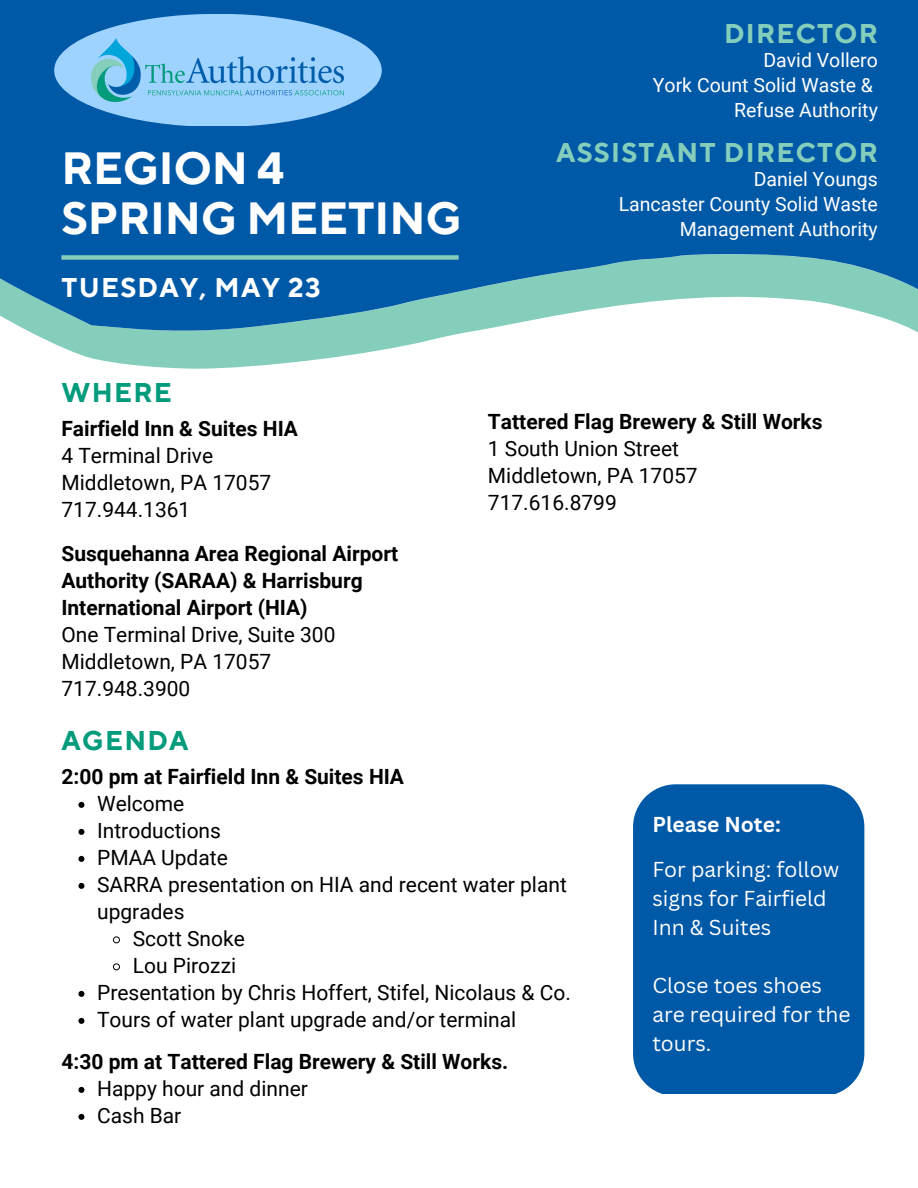
<style>
.page{position:relative;width:918px;height:1188px;background:#fff}
.page>*{position:absolute;margin:0;border:0;box-sizing:border-box;transform-origin:0 0}
.t1{font:700 45px/49.5px "TT Norms Pro";color:#fff}
.t2{font:700 27px "TT Norms Pro";letter-spacing:.05em;color:#85cebc}
.t3{font:700 27px "TT Norms Pro";letter-spacing:.05em;color:#fff}
.t4{font:700 27px "TT Norms Pro";letter-spacing:.05em;color:#029b7b}
.t5{font:21px/27px "Roboto";color:#000}
.t6{font:700 21px/27px "Roboto";color:#000}
.t7{font:21px/45px "Canva Sans";color:#fff}
.t8{font:19.5px "Roboto";color:#fff}
.s1{font-weight:400}
.s2{font-weight:700}
</style>
<div class="page">
<svg style="left:69px;top:350px;width:312px;height:19px;fill:#85cebc"></svg>
<svg style="left:0;top:0;width:918px;height:350px;background:#2172af"></svg>
<div style="left:54px;top:14px;width:328px;height:112px;background:#9ed3ff;border-radius:50%"></div>
<img style="left:92px;top:39px;width:252px;height:63px">
<div style="left:61px;top:255px;width:398px;height:5px;background:#85cebc"></div>
<div style="left:633px;top:784px;width:231px;height:310px;background:#0059a7"></div>
<svg style="left:78px;top:802px;width:6px;height:6px"></svg>
<svg style="left:78px;top:829px;width:6px;height:6px"></svg>
<svg style="left:78px;top:856px;width:6px;height:6px"></svg>
<svg style="left:78px;top:883px;width:6px;height:6px"></svg>
<svg style="left:113px;top:936px;width:7px;height:8px"></svg>
<svg style="left:113px;top:963px;width:7px;height:8px"></svg>
<svg style="left:78px;top:991px;width:6px;height:6px"></svg>
<svg style="left:78px;top:1018px;width:6px;height:6px"></svg>
<svg style="left:78px;top:1087px;width:6px;height:6px"></svg>
<svg style="left:78px;top:1114px;width:6px;height:6px"></svg>
<p class="t1" style="left:61px;top:146px;width:402px">REGION 4<br>SPRING MEETING</p>
<p class="t3" style="left:61px;top:271px;width:261px">TUESDAY, MAY 23</p>
<p class="t2" style="left:724px;top:17px;width:155px">DIRECTOR</p>
<p class="t8" style="left:763px;top:49px;width:116px">David Vollero</p>
<p class="t8" style="left:653px;top:74px;width:222px">York Count Solid Waste &amp;</p>
<p class="t8" style="left:734px;top:99px;width:145px">Refuse Authority</p>
<p class="t2" style="left:556px;top:136px;width:323px">ASSISTANT DIRECTOR</p>
<p class="t8" style="left:754px;top:168px;width:126px">Daniel Youngs</p>
<p class="t8" style="left:619px;top:193px;width:261px">Lancaster County Solid Waste</p>
<p class="t8" style="left:680px;top:218px;width:200px">Management Authority</p>
<p class="t4" style="left:61px;top:376px;width:112px">WHERE</p>
<p class="t6" style="left:61px;top:415px;width:238px">Fairfield Inn &amp; Suites HIA<br><span class="s1">4 Terminal Drive</span></p>
<p class="t5" style="left:61px;top:469px;width:211px">Middletown, PA 17057<br>717.944.1361</p>
<p class="t6" style="left:61px;top:540px;width:338px">Susquehanna Area Regional Airport</p>
<p class="t6" style="left:61px;top:567px;width:303px">Authority (SARAA) &amp; Harrisburg</p>
<p class="t6" style="left:61px;top:594px;width:248px">International Airport (HIA)</p>
<p class="t5" style="left:61px;top:621px;width:276px">One Terminal Drive, Suite 300</p>
<p class="t5" style="left:61px;top:648px;width:211px">Middletown, PA 17057<br>717.948.3900</p>
<p class="t4" style="left:61px;top:724px;width:129px">AGENDA</p>
<p class="t6" style="left:61px;top:763px;width:344px">2:00 pm at Fairfield Inn &amp; Suites HIA</p>
<p class="t5" style="left:488px;top:408px;width:336px"><span class="s2">Tattered Flag Brewery &amp; Still Works<br></span>1 South Union Street<br>Middletown, PA 17057</p>
<p class="t5" style="left:488px;top:489px;width:130px">717.616.8799</p>
<p class="t5" style="left:97px;top:790px;width:125px">Welcome<br>Introductions</p>
<p class="t5" style="left:97px;top:844px;width:132px">PMAA Update</p>
<p class="t5" style="left:97px;top:871px;width:471px">SARRA presentation on HIA and recent water plant upgrades</p>
<p class="t5" style="left:133px;top:925px;width:114px">Scott Snoke</p>
<p class="t5" style="left:133px;top:952px;width:105px">Lou Pirozzi</p>
<p class="t5" style="left:97px;top:979px;width:475px">Presentation by Chris Hoffert, Stifel, Nicolaus &amp; Co.</p>
<p class="t5" style="left:97px;top:1006px;width:421px">Tours of water plant upgrade and/or terminal</p>
<p class="t6" style="left:61px;top:1048px;width:448px">4:30 pm at Tattered Flag Brewery &amp; Still Works.</p>
<p class="t5" style="left:97px;top:1075px;width:212px">Happy hour and dinner</p>
<p class="t5" style="left:97px;top:1102px;width:86px">Cash Bar</p>
<p class="t7" style="left:652px;top:801px;width:188px"><span class="s2">Please Note:<br></span>For parking: follow</p>
<p class="t7" style="left:652px;top:883px;width:176px;line-height:29px">signs for Fairfield<br>Inn &amp; Suites</p>
<p class="t7" style="left:652px;top:962px;width:171px">Close toes shoes</p>
<p class="t7" style="left:652px;top:991px;width:200px">are required for the</p>
<p class="t7" style="left:652px;top:1020px;width:61px">tours.</p>
</div>
